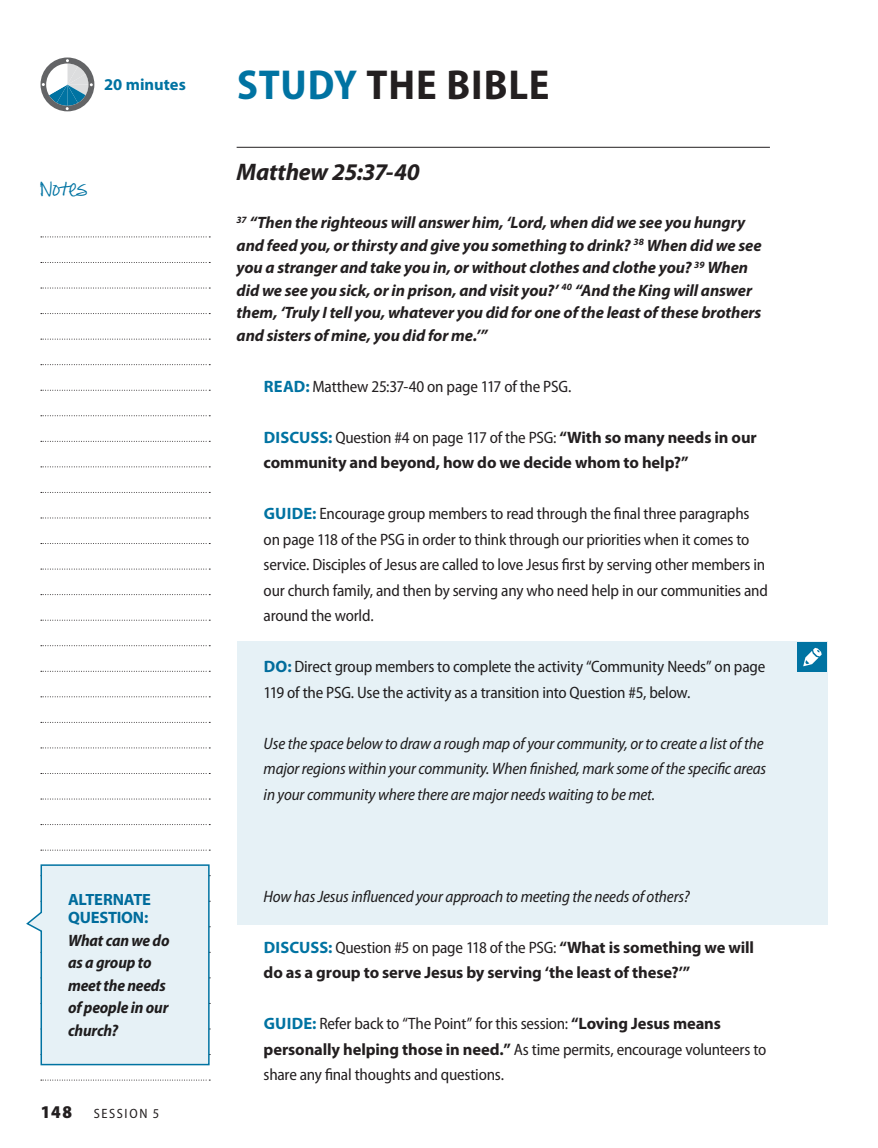
<style>
.page{position:relative;width:878px;height:1148px;background:#fff}
.page>*{position:absolute;margin:0;border:0;box-sizing:border-box;transform-origin:0 0}
.t1{font:700 semi-condensed 42px "Myriad Pro";letter-spacing:.02em;color:#231f20}
.t2{font:italic 700 24px "Myriad Pro";letter-spacing:-.01em;color:#231f20}
.t3{font:900 semi-condensed 18px "Myriad Pro";color:#231f20}
.t4{font:semi-condensed 16.5px/25.5px "Myriad Pro";letter-spacing:-.015em;color:#231f20}
.t5{font:italic 700 16.5px/22.5px "Myriad Pro";letter-spacing:-.005em;color:#231f20}
.t6{font:italic semi-condensed 16.5px/25.5px "Myriad Pro";letter-spacing:-.01em;color:#231f20}
.t7{font:700 16.5px/25.5px "Myriad Pro";letter-spacing:-.01em;color:#231f20}
.t8{font:italic 700 semi-condensed 16.5px/22.5px "Myriad Pro";letter-spacing:-.01em;color:#231f20}
.t9{font:700 16.5px/18px "Myriad Pro";letter-spacing:-.01em;color:#0073a2}
.t10{font:15px "Pea Alesa";letter-spacing:-.03em;color:#0073a2}
.t11{font:semi-condensed 13.5px "Myriad Pro";letter-spacing:.13em;color:#231f20}
.s1{color:#0073a2}
.s2{font-weight:700;font-stretch:normal;color:#0073a2}
.s3{font-weight:400;font-stretch:semi-condensed}
.s4{font-weight:700;font-stretch:normal}
</style>
<div class="page">
<svg style="left:41px;top:236px;width:169px;height:1px"></svg>
<svg style="left:41px;top:262px;width:169px;height:1px"></svg>
<svg style="left:41px;top:288px;width:169px;height:1px"></svg>
<svg style="left:41px;top:313px;width:169px;height:1px"></svg>
<svg style="left:41px;top:339px;width:169px;height:1px"></svg>
<svg style="left:41px;top:364px;width:169px;height:1px"></svg>
<svg style="left:41px;top:390px;width:169px;height:1px"></svg>
<svg style="left:41px;top:415px;width:169px;height:1px"></svg>
<svg style="left:41px;top:441px;width:169px;height:1px"></svg>
<svg style="left:41px;top:466px;width:169px;height:1px"></svg>
<svg style="left:41px;top:492px;width:169px;height:1px"></svg>
<svg style="left:41px;top:517px;width:169px;height:1px"></svg>
<svg style="left:41px;top:543px;width:169px;height:1px"></svg>
<svg style="left:41px;top:568px;width:169px;height:1px"></svg>
<svg style="left:41px;top:594px;width:169px;height:1px"></svg>
<svg style="left:41px;top:620px;width:169px;height:1px"></svg>
<svg style="left:41px;top:645px;width:169px;height:1px"></svg>
<svg style="left:41px;top:671px;width:169px;height:1px"></svg>
<svg style="left:41px;top:696px;width:169px;height:1px"></svg>
<svg style="left:41px;top:722px;width:169px;height:1px"></svg>
<svg style="left:41px;top:747px;width:169px;height:1px"></svg>
<svg style="left:41px;top:773px;width:169px;height:1px"></svg>
<svg style="left:41px;top:798px;width:169px;height:1px"></svg>
<svg style="left:41px;top:824px;width:169px;height:1px"></svg>
<svg style="left:41px;top:849px;width:169px;height:1px"></svg>
<svg style="left:41px;top:1079px;width:169px;height:1px"></svg>
<div style="left:237px;top:641px;width:590px;height:283px;background:#e6f1f6"></div>
<div style="left:796px;top:641px;width:30px;height:30px;background:#0073a2"></div>
<svg style="left:803px;top:648px;width:18px;height:18px"></svg>
<svg style="left:26px;top:864px;width:184px;height:202px;background:#e1eef4"></svg>
<hr style="left:237px;top:147px;width:532px;height:1px;background:#231f20">
<svg style="left:40px;top:57px;width:54px;height:54px"></svg>
<p class="t9" style="left:104px;top:76px;width:83px">20 minutes</p>
<p class="t10" style="left:40px;top:187px;width:48px">Notes</p>
<p class="t9" style="left:68px;top:891px;width:84px">ALTERNATE<br>QUESTION:</p>
<p class="t8" style="left:68px;top:929px;width:103px">What can we do as a group to meet the needs of people in our church?</p>
<p class="t3" style="left:40px;top:1102px;width:33px">148</p>
<p class="t11" style="left:94px;top:1106px;width:67px">Sess ion 5</p>
<h1 class="t1" style="left:237px;top:61px;width:314px"><span class="s1">STUDY</span> THE BIBLE</h1>
<h2 class="t2" style="left:237px;top:159px;width:185px">Matthew 25:37-40</h2>
<p class="t5" style="left:236px;top:211px;width:526px"><sup>37</sup> “Then the righteous will answer him, ‘Lord, when did we see you hungry and feed you, or thirsty and give you something to drink? <sup>38</sup> When did we see you a stranger and take you in, or without clothes and clothe you? <sup>39</sup> When did we see you sick, or in prison, and visit you?’ <sup>40</sup> “And the King will answer them, ‘Truly I tell you, whatever you did for one of the least of these brothers and sisters of mine, you did for me.’”</p>
<p class="t4" style="left:264px;top:374px;width:309px"><span class="s2">READ:</span> Matthew 25:37-40 on page 117 of the PSG.</p>
<p class="t7" style="left:263px;top:424px;width:494px"><span class="s1">DISCUSS:</span> <span class="s3">Question #4 on page 117 of the PSG:</span> “With so many needs in our community and beyond, how do we decide whom to help?”</p>
<p class="t4" style="left:263px;top:501px;width:505px"><span class="s2">GUIDE:</span> Encourage group members to read through the final three paragraphs on page 118 of the PSG in order to think through our priorities when it comes to service. Disciples of Jesus are called to love Jesus first by serving other members in our church family, and then by serving any who need help in our communities and around the world.</p>
<p class="t4" style="left:263px;top:654px;width:503px"><span class="s2">DO:</span> Direct group members to complete the activity “Community Needs” on page<br>119 of the PSG. Use the activity as a transition into Question #5, below.</p>
<p class="t6" style="left:263px;top:731px;width:504px">Use the space below to draw a rough map of your community, or to create a list of the major regions within your community. When finished, mark some of the specific areas in your community where there are major needs waiting to be met.</p>
<p class="t6" style="left:263px;top:884px;width:428px">How has Jesus influenced your approach to meeting the needs of others?</p>
<p class="t7" style="left:263px;top:934px;width:492px"><span class="s1">DISCUSS:</span> <span class="s3">Question #5 on page 118 of the PSG:</span> “What is something we will do as a group to serve Jesus by serving ‘the least of these?’”</p>
<p class="t4" style="left:263px;top:1011px;width:504px"><span class="s2">GUIDE:</span> Refer back to “The Point” for this session: <span class="s4">“Loving Jesus means personally helping those in need.”</span> As time permits, encourage volunteers to share any final thoughts and questions.</p>
</div>
